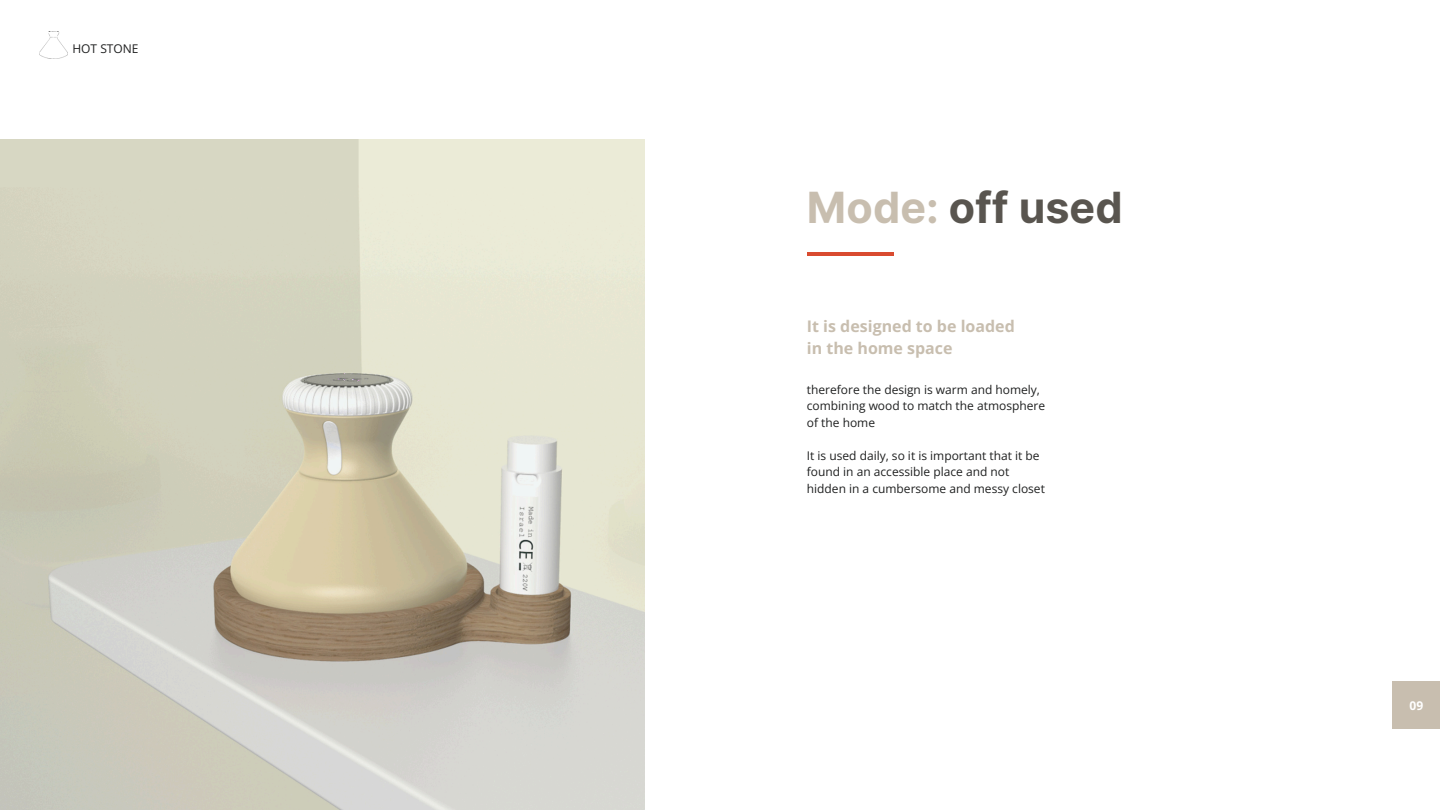
<style>
.page{position:relative;width:1440px;height:810px;background:#fff}
.page>*{position:absolute;margin:0;border:0;box-sizing:border-box;transform-origin:0 0}
.t1{font:700 43px "Inter";color:#59554f}
.t2{font:700 16px/21.8px "Open Sans";color:#c8beaf}
.t3{font:12px/16.5px "Open Sans";color:#1f2020}
.t4{font:700 12px "Open Sans";color:#fff}
.s1{color:#c8beaf}
</style>
<div class="page">
<div style="left:1393px;top:682px;width:47px;height:47px;background:#c8beaf"></div>
<img style="left:0;top:139px;width:644px;height:671px">
<hr style="left:807px;top:252px;width:86px;height:4px;background:#d94b30">
<img style="left:40px;top:31px;width:28px;height:27px">
<p class="t3" style="left:72px;top:40px;width:68px">HOT STONE</p>
<h3 class="t1" style="left:807px;top:182px;width:317px"><span class="s1">Mode:</span> off used</h3>
<h2 class="t2" style="left:807px;top:315px;width:209px">It is designed to be loaded in the home space</h2>
<p class="t3" style="left:807px;top:381px;width:240px">therefore the design is warm and homely, combining wood to match the atmosphere of the home</p>
<h1 class="t3" style="left:807px;top:447px;width:240px">It is used daily, so it is important that it be found in an accessible place and not hidden in a cumbersome and messy closet</h1>
<p class="t4" style="left:1410px;top:697px;width:15px">09</p>
</div>
